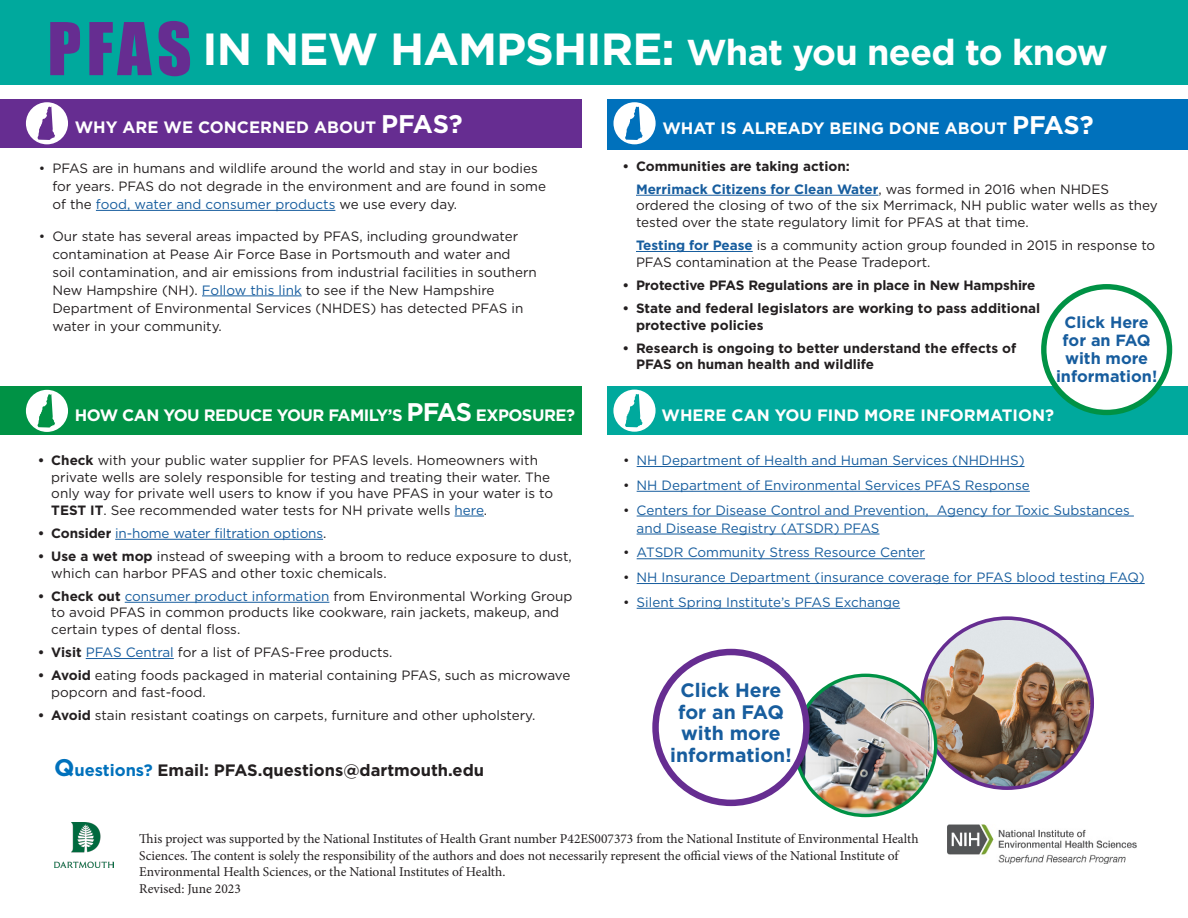
<style>
.page{position:relative;width:1188px;height:918px;background:#fff}
.page>*{position:absolute;margin:0;border:0;box-sizing:border-box;transform-origin:0 0}
.t1{font:67.2px "Impact";color:#662d91}
.t2{font:700 36px "Gotham";letter-spacing:-.02em;color:#fff}
.t3{font:700 19.5px/21.6px "Gotham";color:#175d9e;text-align:center}
.t4{font:700 16.5px "Gotham";color:#fff}
.t5{font:700 16.5px "Gotham";color:#231f20}
.t6{font:700 16.5px "Gotham";letter-spacing:-.03em;color:#fff}
.t7{font:700 16.2px/18px "Gotham";color:#175d9e;text-align:center}
.t8{font:13.5px/16.5px "Gotham";color:#231f20}
.t9{font:13.5px/18px "Gotham";color:#175d9e}
.t10{font:13.5px/16.5px "Minion Pro";letter-spacing:-.005em;color:#231f20}
.t11{font:700 13.5px/16.5px "Gotham";color:#231f20}
.s1{font-size:45px}
.s2{font-size:25.5px}
.s3{color:#175d9e}
.s4{font-weight:700}
.s5{font-weight:700;color:#231f20}
.s6{color:#231f20}
.s7{font-size:24px;color:#0071bc}
.s8{color:#0071bc}
.s9{font-weight:700;color:#175d9e}
</style>
<div class="page">
<div style="left:0;top:386px;width:376px;height:49px;background:#009245"></div>
<div style="left:0;top:99px;width:376px;height:48px;background:#662d91"></div>
<div style="left:751px;top:386px;width:437px;height:49px;background:#00a99d"></div>
<hr style="left:636px;top:195px;width:242px;height:1px;background:#175d9e">
<hr style="left:636px;top:251px;width:117px;height:1px;background:#175d9e">
<svg style="left:455px;top:516px;width:29px;height:1px"></svg>
<hr style="left:115px;top:539px;width:208px;height:1px;background:#175d9e">
<hr style="left:125px;top:602px;width:204px;height:1px;background:#175d9e">
<hr style="left:86px;top:658px;width:88px;height:1px;background:#175d9e">
<div style="left:26px;top:386px;width:556px;height:49px;background:#009245"></div>
<div style="left:26px;top:99px;width:556px;height:48px;background:#662d91"></div>
<div style="left:608px;top:386px;width:555px;height:49px;background:#00a99d"></div>
<hr style="left:637px;top:466px;width:388px;height:1px;background:#175d9e">
<hr style="left:637px;top:491px;width:393px;height:1px;background:#175d9e">
<hr style="left:637px;top:516px;width:497px;height:1px;background:#175d9e">
<hr style="left:637px;top:534px;width:243px;height:1px;background:#175d9e">
<hr style="left:637px;top:558px;width:288px;height:1px;background:#175d9e">
<hr style="left:637px;top:583px;width:508px;height:1px;background:#175d9e">
<hr style="left:637px;top:608px;width:263px;height:1px;background:#175d9e">
<img style="left:54px;top:823px;width:60px;height:45px">
<img style="left:947px;top:824px;width:190px;height:40px">
<hr style="left:96px;top:210px;width:239px;height:1px;background:#175d9e">
<hr style="left:202px;top:296px;width:100px;height:1px;background:#175d9e">
<div style="left:608px;top:99px;width:580px;height:50px;background:#0071bc"></div>
<img style="left:922px;top:618px;width:170px;height:170px;border-radius:85px">
<div style="left:920px;top:616px;width:174px;height:174px;border:4px solid #662d91;border-radius:50%"></div>
<img style="left:795px;top:675px;width:141px;height:141px;border-radius:70px">
<div style="left:26px;top:390px;width:42px;height:42px;background:#fff;border-radius:50%"></div>
<svg style="left:38px;top:394px;width:17px;height:34px"></svg>
<div style="left:613px;top:390px;width:43px;height:42px;background:#fff;border-radius:50%"></div>
<svg style="left:625px;top:394px;width:18px;height:33px"></svg>
<div style="left:26px;top:102px;width:42px;height:42px;background:#fff;border-radius:50%"></div>
<svg style="left:38px;top:106px;width:17px;height:34px"></svg>
<div style="left:614px;top:102px;width:42px;height:42px;background:#fff;border-radius:50%"></div>
<svg style="left:625px;top:106px;width:18px;height:34px"></svg>
<div style="left:0;top:0;width:1188px;height:84px;background:#00a99d"></div>
<div style="left:1044px;top:287px;width:126px;height:125px;background:#fff;border-radius:50%"></div>
<div style="left:1041px;top:284px;width:131px;height:131px;border:5px solid #009245;border-radius:50%"></div>
<div style="left:656px;top:652px;width:150px;height:151px;background:#fff;border-radius:50%"></div>
<div style="left:652px;top:649px;width:158px;height:157px;border:6px solid #662d91;border-radius:50%"></div>
<p class="t1" style="left:48px;top:-3px;width:146px">PFAS</p>
<p class="t2" style="left:202px;top:28px;width:907px"><span class="s1">IN NEW HAMPSHIRE:</span> What you need to know</p>
<p class="t4" style="left:75px;top:116px;width:389px">WHY ARE WE CONCERNED ABOUT <span class="s2">PFAS?</span></p>
<p class="t8" style="left:52px;top:159px;width:495px;line-height:18px;text-indent:-13px">• PFAS are in humans and wildlife around the world and stay in our bodies for years. PFAS do not degrade in the environment and are found in some of the <span class="s3">food, water and consumer products</span> we use every day.</p>
<p class="t8" style="left:52px;top:226px;width:486px;line-height:18px;text-indent:-13px">• Our state has several areas impacted by PFAS, including groundwater contamination at Pease Air Force Base in Portsmouth and water and<br>soil contamination, and air emissions from industrial facilities in southern New Hampshire (NH). <span class="s3">Follow this link</span> to see if the New Hampshire Department of Environmental Services (NHDES) has detected PFAS in water in your community.</p>
<p class="t6" style="left:75px;top:404px;width:502px">HOW CAN YOU REDUCE YOUR FAMILY’S <span class="s2">PFAS</span> EXPOSURE?</p>
<p class="t8" style="left:51px;top:452px;width:503px;text-indent:-14px"><span class="s4">• Check</span> with your public water supplier for PFAS levels. Homeowners with private wells are solely responsible for testing and treating their water. The only way for private well users to know if you have PFAS in your water is to <span class="s4">TEST IT</span>. See recommended water tests for NH private wells <span class="s3">here</span>.</p>
<p class="t9" style="left:38px;top:524px;width:290px"><span class="s5">• Consider</span> in-home water filtration options<span class="s6">.</span></p>
<p class="t8" style="left:51px;top:548px;width:522px;text-indent:-14px"><span class="s4">• Use a wet mop</span> instead of sweeping with a broom to reduce exposure to dust, which can harbor PFAS and other toxic chemicals.</p>
<p class="t8" style="left:51px;top:588px;width:523px;text-indent:-14px"><span class="s4">• Check out</span> <span class="s3">consumer product information</span> from Environmental Working Group to avoid PFAS in common products like cookware, rain jackets, makeup, and certain types of dental floss.</p>
<p class="t8" style="left:38px;top:644px;width:356px"><span class="s4">• Visit</span> <span class="s3">PFAS Central</span> for a list of PFAS-Free products.</p>
<p class="t8" style="left:51px;top:667px;width:521px;text-indent:-14px"><span class="s4">• Avoid</span> eating foods packaged in material containing PFAS, such as microwave popcorn and fast-food.</p>
<p class="t8" style="left:38px;top:707px;width:499px"><span class="s4">• Avoid</span> stain resistant coatings on carpets, furniture and other upholstery.</p>
<p class="t5" style="left:54px;top:759px;width:432px"><span class="s7">Q</span><span class="s8">uestions?</span> Email: PFAS.questions@dartmouth.edu</p>
<p class="t4" style="left:662px;top:117px;width:433px">WHAT IS ALREADY BEING DONE ABOUT <span class="s2">PFAS?</span></p>
<p class="t11" style="left:622px;top:158px;width:229px">• Communities are taking action:</p>
<p class="t8" style="left:636px;top:181px;width:523px"><span class="s9">Merrimack Citizens for Clean Water</span>, was formed in 2016 when NHDES ordered the closing of two of the six Merrimack, NH public water wells as they tested over the state regulatory limit for PFAS at that time.</p>
<p class="t8" style="left:636px;top:237px;width:521px"><span class="s9">Testing for Pease</span> is a community action group founded in 2015 in response to<br>PFAS contamination at the Pease Tradeport.</p>
<p class="t11" style="left:622px;top:277px;width:415px">• Protective PFAS Regulations are in place in New Hampshire</p>
<p class="t11" style="left:636px;top:300px;width:406px;text-indent:-14px">• State and federal legislators are working to pass additional protective policies</p>
<p class="t11" style="left:636px;top:340px;width:382px;text-indent:-14px">• Research is ongoing to better understand the effects of<br>PFAS on human health and wildlife</p>
<p class="t7" style="left:1056px;top:313px;width:103px">Click Here for an FAQ with more information!</p>
<p class="t4" style="left:662px;top:404px;width:394px">WHERE CAN YOU FIND MORE INFORMATION?</p>
<p class="t9" style="left:623px;top:451px;width:403px"><span class="s6">•</span> NH Department of Health and Human Services (NHDHHS)</p>
<p class="t9" style="left:623px;top:476px;width:408px"><span class="s6">•</span> NH Department of Environmental Services PFAS Response</p>
<p class="t9" style="left:637px;top:501px;width:495px;text-indent:-14px"><span class="s6">•</span> Centers for Disease Control and Prevention, Agency for Toxic Substances and Disease Registry (ATSDR) PFAS</p>
<p class="t9" style="left:623px;top:543px;width:303px"><span class="s6">•</span> ATSDR Community Stress Resource Center</p>
<p class="t9" style="left:623px;top:568px;width:523px"><span class="s6">•</span> NH Insurance Department (insurance coverage for PFAS blood testing FAQ)</p>
<p class="t9" style="left:623px;top:593px;width:278px"><span class="s6">•</span> Silent Spring Institute’s PFAS Exchange</p>
<p class="t3" style="left:670px;top:679px;width:123px">Click Here for an FAQ with more information!</p>
<p class="t10" style="left:139px;top:831px;width:781px">This project was supported by the National Institutes of Health Grant number P42ES007373 from the National Institute of Environmental Health<br>Sciences. The content is solely the responsibility of the authors and does not necessarily represent the official views of the National Institute of<br>Environmental Health Sciences, or the National Institutes of Health.</p>
<p class="t10" style="left:139px;top:880px;width:103px">Revised: June 2023</p>
</div>
